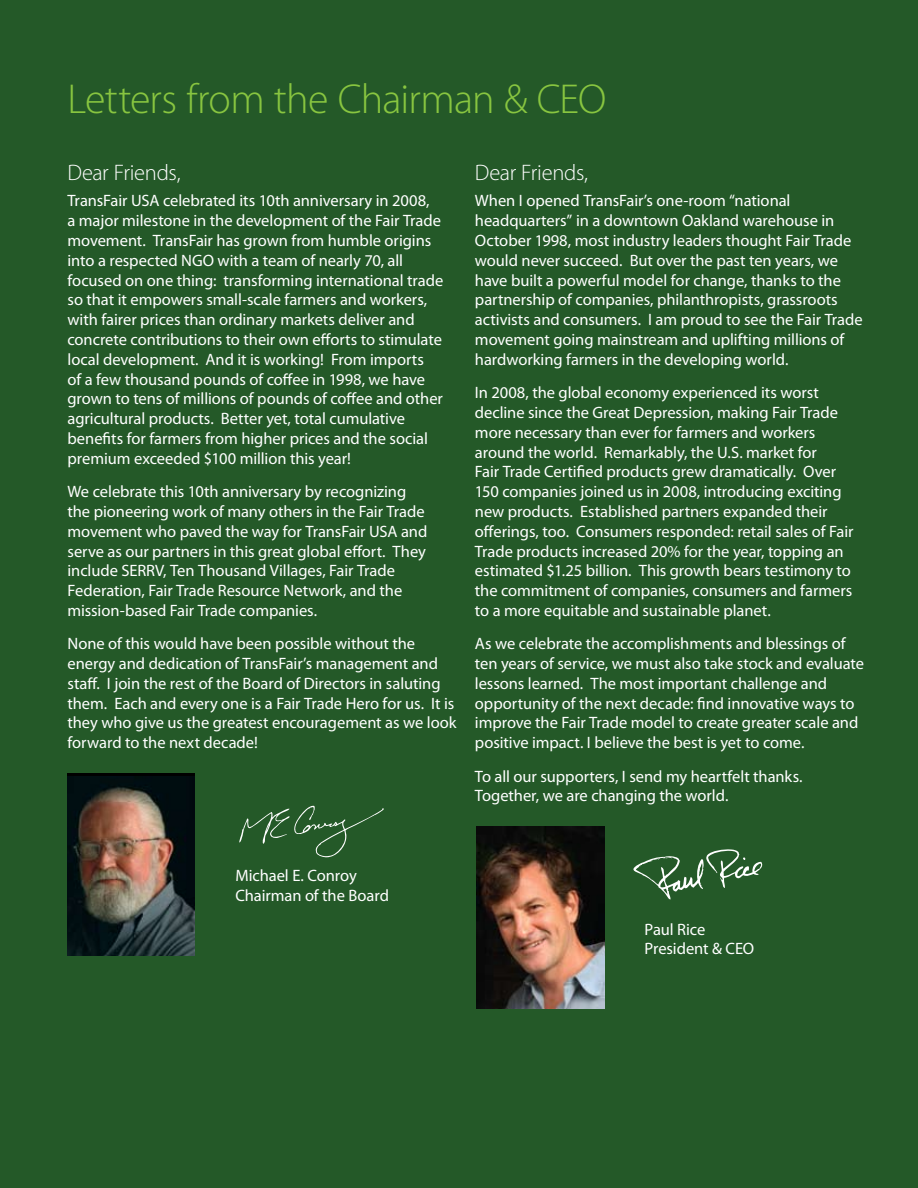
<style>
.page{position:relative;width:918px;height:1188px;background:#245928}
.page>*{position:absolute;margin:0;border:0;box-sizing:border-box;transform-origin:0 0}
.t1{font:300 42px "Myriad Pro";letter-spacing:-.02em;color:#88c540}
.t2{font:300 22.5px "Myriad Pro";letter-spacing:-.015em;color:#fff}
.t3{font:16.5px/19.8px "Myriad Pro";letter-spacing:-.005em;color:#fff}
</style>
<div class="page">
<svg style="left:239px;top:805px;width:145px;height:52px"></svg>
<img style="left:477px;top:826px;width:127px;height:182px">
<svg style="left:633px;top:849px;width:130px;height:51px"></svg>
<svg style="left:68px;top:773px;width:127px;height:4px"></svg>
<img style="left:68px;top:777px;width:127px;height:179px">
<h1 class="t1" style="left:68px;top:75px;width:540px">Letters from the Chairman &amp; CEO</h1>
<h2 class="t2" style="left:68px;top:160px;width:115px">Dear Friends,</h2>
<p class="t3" style="left:68px;top:191px;width:377px">TransFair USA celebrated its 10th anniversary in 2008,<br>a major milestone in the development of the Fair Trade movement. TransFair has grown from humble origins into a respected NGO with a team of nearly 70, all focused on one thing: transforming international trade so that it empowers small-scale farmers and workers, with fairer prices than ordinary markets deliver and concrete contributions to their own efforts to stimulate local development. And it is working! From imports<br>of a few thousand pounds of coffee in 1998, we have grown to tens of millions of pounds of coffee and other agricultural products. Better yet, total cumulative benefits for farmers from higher prices and the social premium exceeded $100 million this year!</p>
<p class="t3" style="left:68px;top:482px;width:361px">We celebrate this 10th anniversary by recognizing the pioneering work of many others in the Fair Trade movement who paved the way for TransFair USA and serve as our partners in this great global effort. They include SERRV, Ten Thousand Villages, Fair Trade Federation, Fair Trade Resource Network, and the mission-based Fair Trade companies.</p>
<p class="t3" style="left:68px;top:634px;width:391px">None of this would have been possible without the energy and dedication of TransFair’s management and staff. I join the rest of the Board of Directors in saluting them. Each and every one is a Fair Trade Hero for us. It is they who give us the greatest encouragement as we look forward to the next decade!</p>
<h2 class="t2" style="left:475px;top:160px;width:115px">Dear Friends,</h2>
<p class="t3" style="left:475px;top:191px;width:389px">When I opened TransFair’s one-room “national headquarters” in a downtown Oakland warehouse in October 1998, most industry leaders thought Fair Trade would never succeed. But over the past ten years, we have built a powerful model for change, thanks to the partnership of companies, philanthropists, grassroots activists and consumers. I am proud to see the Fair Trade movement going mainstream and uplifting millions of hardworking farmers in the developing world.</p>
<p class="t3" style="left:475px;top:383px;width:380px">In 2008, the global economy experienced its worst decline since the Great Depression, making Fair Trade more necessary than ever for farmers and workers around the world. Remarkably, the U.S. market for<br>Fair Trade Certified products grew dramatically. Over 150 companies joined us in 2008, introducing exciting new products. Established partners expanded their offerings, too. Consumers responded: retail sales of Fair Trade products increased 20% for the year, topping an estimated $1.25 billion. This growth bears testimony to the commitment of companies, consumers and farmers to a more equitable and sustainable planet.</p>
<p class="t3" style="left:475px;top:634px;width:391px">As we celebrate the accomplishments and blessings of ten years of service, we must also take stock and evaluate lessons learned. The most important challenge and opportunity of the next decade: find innovative ways to improve the Fair Trade model to create greater scale and positive impact. I believe the best is yet to come.</p>
<p class="t3" style="left:475px;top:766px;width:329px">To all our supporters, I send my heartfelt thanks.<br>Together, we are changing the world.</p>
<p class="t3" style="left:235px;top:866px;width:155px">Michael E. Conroy<br>Chairman of the Board</p>
<p class="t3" style="left:645px;top:919px;width:111px">Paul Rice<br>President &amp; CEO</p>
</div>
